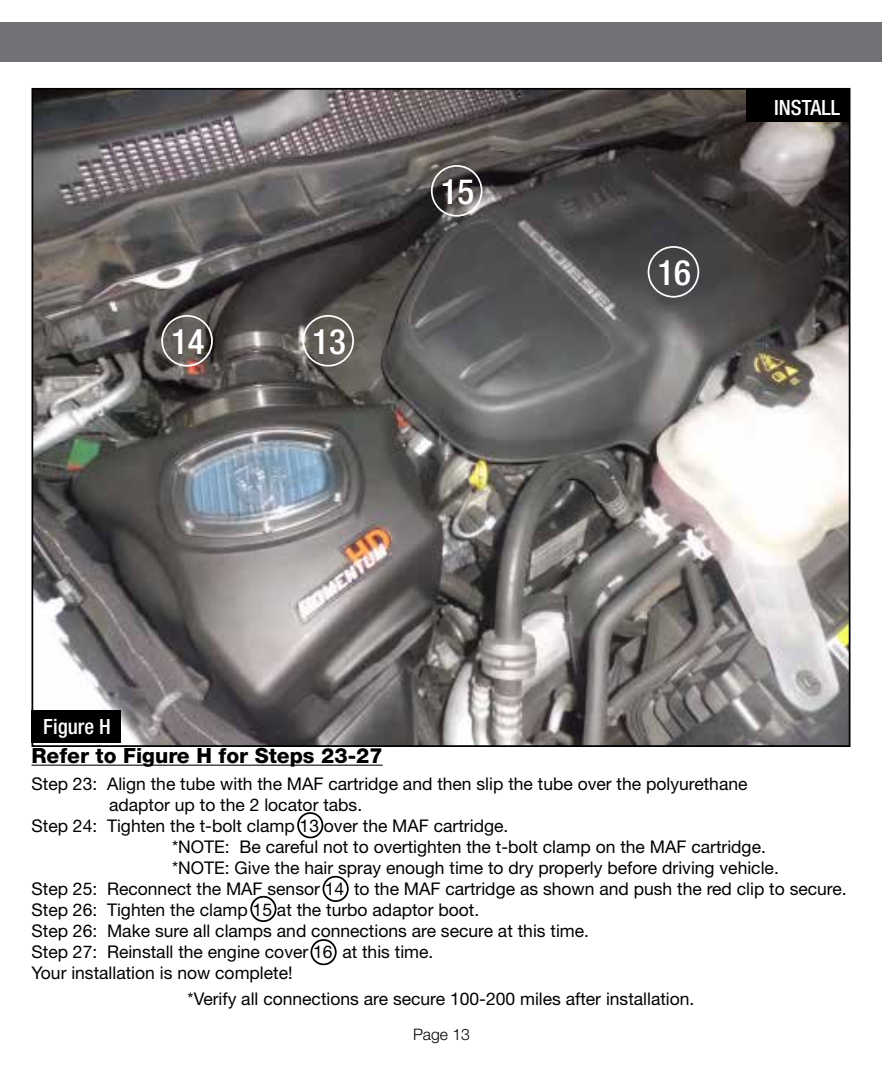
<style>
.page{position:relative;width:882px;height:1071px;background:#fff}
.page>*{position:absolute;margin:0;border:0;box-sizing:border-box;transform-origin:0 0}
.t1{font:500 condensed 35px "Helvetica Neue";color:#fff}
.t2{font:800 21px "Helvetica Neue";color:#000}
.t3{font:500 condensed 21px "Helvetica Neue";color:#fff}
.t4{font:17.5px "Helvetica Neue";color:#000}
.t5{font:300 15.75px "Helvetica Neue";color:#000}
</style>
<div class="page">
<div style="left:0;top:23px;width:882px;height:39px;background:#717275"></div>
<img style="left:35px;top:91px;width:812px;height:653px">
<hr style="left:32px;top:765px;width:351px;height:1px;background:#000">
<div style="left:32px;top:710px;width:89px;height:33px;background:#000"></div>
<div style="left:161px;top:315px;width:52px;height:52px;border:2px solid #fff;border-radius:50%"></div>
<div style="left:302px;top:315px;width:52px;height:52px;border:2px solid #fff;border-radius:50%"></div>
<div style="left:648px;top:246px;width:51px;height:52px;border:2px solid #fff;border-radius:50%"></div>
<div style="left:746px;top:89px;width:103px;height:33px;background:#000"></div>
<div style="left:323px;top:876px;width:26px;height:26px;border:2px solid #000;border-radius:50%"></div>
<div style="left:250px;top:896px;width:27px;height:26px;border:2px solid #000;border-radius:50%"></div>
<div style="left:311px;top:939px;width:26px;height:26px;border:2px solid #000;border-radius:50%"></div>
<div style="left:297px;top:812px;width:26px;height:26px;border:2px solid #000;border-radius:50%"></div>
<div style="left:431px;top:165px;width:52px;height:52px;border:2px solid #fff;border-radius:50%"></div>
<h1 class="t1" style="left:171px;top:321px;width:35px">14</h1>
<h1 class="t1" style="left:312px;top:321px;width:35px">13</h1>
<h1 class="t1" style="left:441px;top:171px;width:35px">15</h1>
<p class="t3" style="left:43px;top:714px;width:69px">Figure H</p>
<h1 class="t1" style="left:657px;top:252px;width:35px">16</h1>
<p class="t3" style="left:774px;top:95px;width:67px">INSTALL</p>
<p class="t2" style="left:32px;top:743px;width:353px">Refer to Figure H for Steps 23-27</p>
<p class="t4" style="left:32px;top:773px;width:718px">Step 23: Align the tube with the MAF cartridge and then slip the tube over the polyurethane</p>
<p class="t4" style="left:109px;top:794px;width:255px">adaptor up to the 2 locator tabs.</p>
<p class="t4" style="left:32px;top:815px;width:478px">Step 24: Tighten the t-bolt clamp 13 over the MAF cartridge.</p>
<p class="t4" style="left:172px;top:836px;width:595px">*NOTE: Be careful not to overtighten the t-bolt clamp on the MAF cartridge.</p>
<p class="t4" style="left:172px;top:857px;width:608px">*NOTE: Give the hair spray enough time to dry properly before driving vehicle.</p>
<p class="t4" style="left:32px;top:878px;width:817px">Step 25: Reconnect the MAF sensor 14 to the MAF cartridge as shown and push the red clip to secure.</p>
<p class="t4" style="left:32px;top:899px;width:449px">Step 26: Tighten the clamp 15 at the turbo adaptor boot.</p>
<p class="t4" style="left:32px;top:920px;width:559px">Step 26: Make sure all clamps and connections are secure at this time.</p>
<p class="t4" style="left:32px;top:941px;width:403px">Step 27: Reinstall the engine cover 16 at this time.</p>
<p class="t4" style="left:32px;top:962px;width:263px">Your installation is now complete!</p>
<p class="t4" style="left:188px;top:988px;width:508px">*Verify all connections are secure 100-200 miles after installation.</p>
<p class="t5" style="left:413px;top:1024px;width:58px">Page 13</p>
</div>
